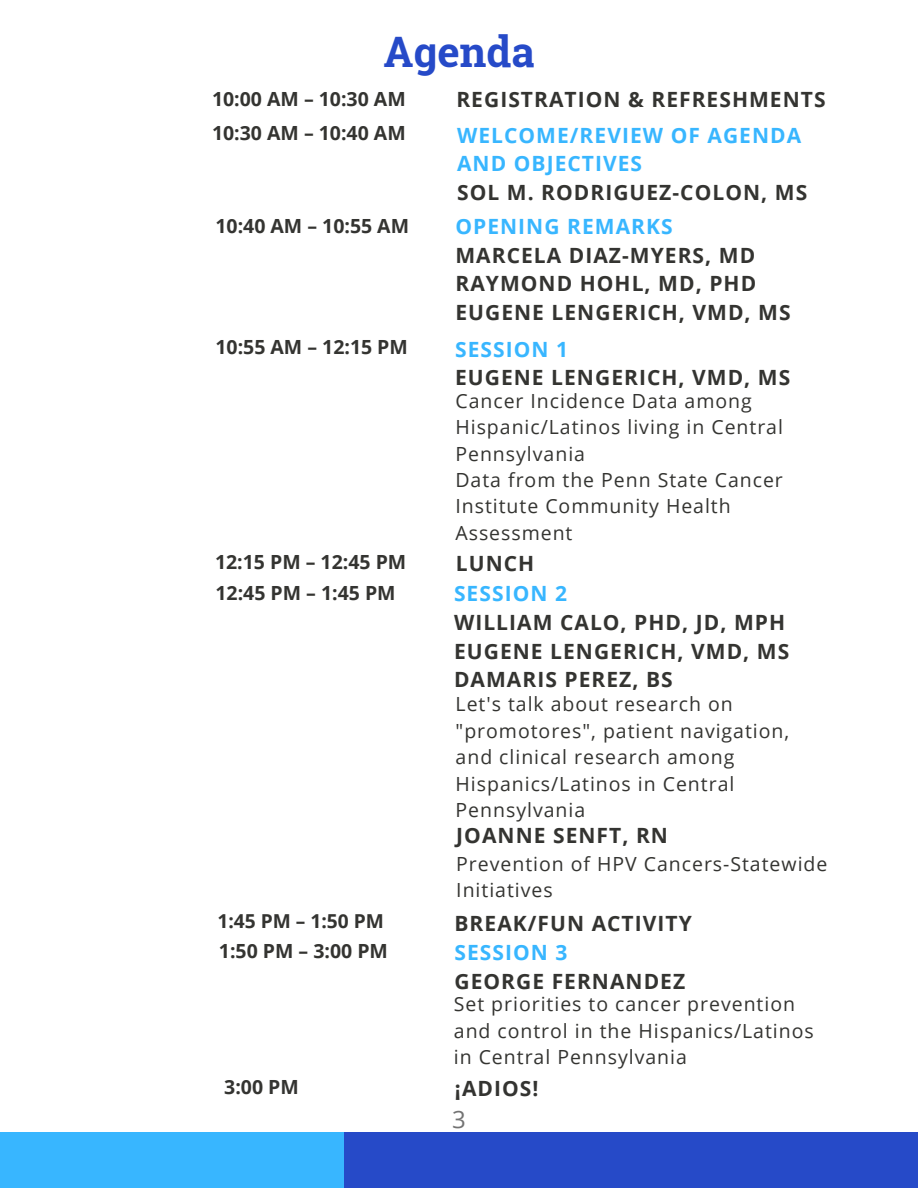
<style>
.page{position:relative;width:918px;height:1188px;background:#fff}
.page>*{position:absolute;margin:0;border:0;box-sizing:border-box;transform-origin:0 0}
.t1{font:700 42px "Roboto Slab";color:#264ac8}
.t2{font:24px "Open Sans";color:#737373}
.t3{font:700 21px/28.5px "Open Sans";letter-spacing:.05em;color:#343431}
.t4{font:700 21px/28.7px "Open Sans";letter-spacing:.05em;color:#38b6ff}
.t5{font:19.5px/26.4px "Open Sans";letter-spacing:.05em;color:#343431}
.t6{font:700 19.5px "Open Sans";color:#343431}
.t7{font:700 19.2px "Open Sans";color:#343431}
</style>
<div class="page">
<div style="left:0;top:1133px;width:492px;height:55px;background:#38b6ff"></div>
<div style="left:344px;top:1133px;width:574px;height:55px;background:#264ac8"></div>
<h1 class="t1" style="left:383px;top:23px;width:153px">Agenda</h1>
<p class="t6" style="left:212px;top:85px;width:195px">10:00 AM – 10:30 AM</p>
<p class="t3" style="left:456px;top:84px;width:371px">REGISTRATION &amp; REFRESHMENTS</p>
<p class="t6" style="left:212px;top:119px;width:195px">10:30 AM – 10:40 AM</p>
<p class="t4" style="left:457px;top:120px;width:346px">WELCOME/REVIEW OF AGENDA<br>AND OBJECTIVES</p>
<p class="t3" style="left:457px;top:177px;width:352px">SOL M. RODRIGUEZ-COLON, MS</p>
<p class="t6" style="left:215px;top:212px;width:195px">10:40 AM – 10:55 AM</p>
<p class="t4" style="left:455px;top:212px;width:219px">OPENING REMARKS</p>
<p class="t3" style="left:455px;top:240px;width:337px">MARCELA DIAZ-MYERS, MD<br>RAYMOND HOHL, MD, PHD<br>EUGENE LENGERICH, VMD, MS</p>
<p class="t6" style="left:215px;top:333px;width:194px">10:55 AM – 12:15 PM</p>
<p class="t5" style="left:455px;top:387px;width:329px">Cancer Incidence Data among<br>Hispanic/Latinos living in Central<br>Pennsylvania<br>Data from the Penn State Cancer<br>Institute Community Health<br>Assessment</p>
<p class="t4" style="left:455px;top:334px;width:114px">SESSION 1</p>
<p class="t3" style="left:455px;top:363px;width:337px">EUGENE LENGERICH, VMD, MS</p>
<p class="t6" style="left:215px;top:548px;width:193px">12:15 PM – 12:45 PM</p>
<p class="t3" style="left:456px;top:549px;width:80px">LUNCH</p>
<p class="t6" style="left:215px;top:580px;width:182px">12:45 PM – 1:45 PM</p>
<p class="t4" style="left:454px;top:579px;width:114px">SESSION 2</p>
<p class="t3" style="left:454px;top:607px;width:337px">WILLIAM CALO, PHD, JD, MPH<br>EUGENE LENGERICH, VMD, MS<br>DAMARIS PEREZ, BS</p>
<p class="t5" style="left:456px;top:691px;width:335px">Let's talk about research on "promotores", patient navigation, and clinical research among<br>Hispanics/Latinos in Central<br>Pennsylvania</p>
<p class="t3" style="left:456px;top:821px;width:213px">JOANNE SENFT, RN</p>
<p class="t5" style="left:456px;top:850px;width:373px">Prevention of HPV Cancers-Statewide<br>Initiatives</p>
<p class="t7" style="left:217px;top:907px;width:168px">1:45 PM – 1:50 PM</p>
<p class="t3" style="left:454px;top:908px;width:239px">BREAK/FUN ACTIVITY</p>
<p class="t6" style="left:219px;top:938px;width:171px">1:50 PM – 3:00 PM</p>
<p class="t5" style="left:454px;top:990px;width:361px">Set priorities to cancer prevention and control in the Hispanics/Latinos in Central Pennsylvania</p>
<p class="t4" style="left:454px;top:938px;width:114px">SESSION 3</p>
<p class="t3" style="left:454px;top:967px;width:232px">GEORGE FERNANDEZ</p>
<p class="t6" style="left:224px;top:1073px;width:76px">3:00 PM</p>
<p class="t3" style="left:455px;top:1074px;width:85px">¡ADIOS!</p>
<p class="t2" style="left:452px;top:1102px;width:15px">3</p>
</div>
